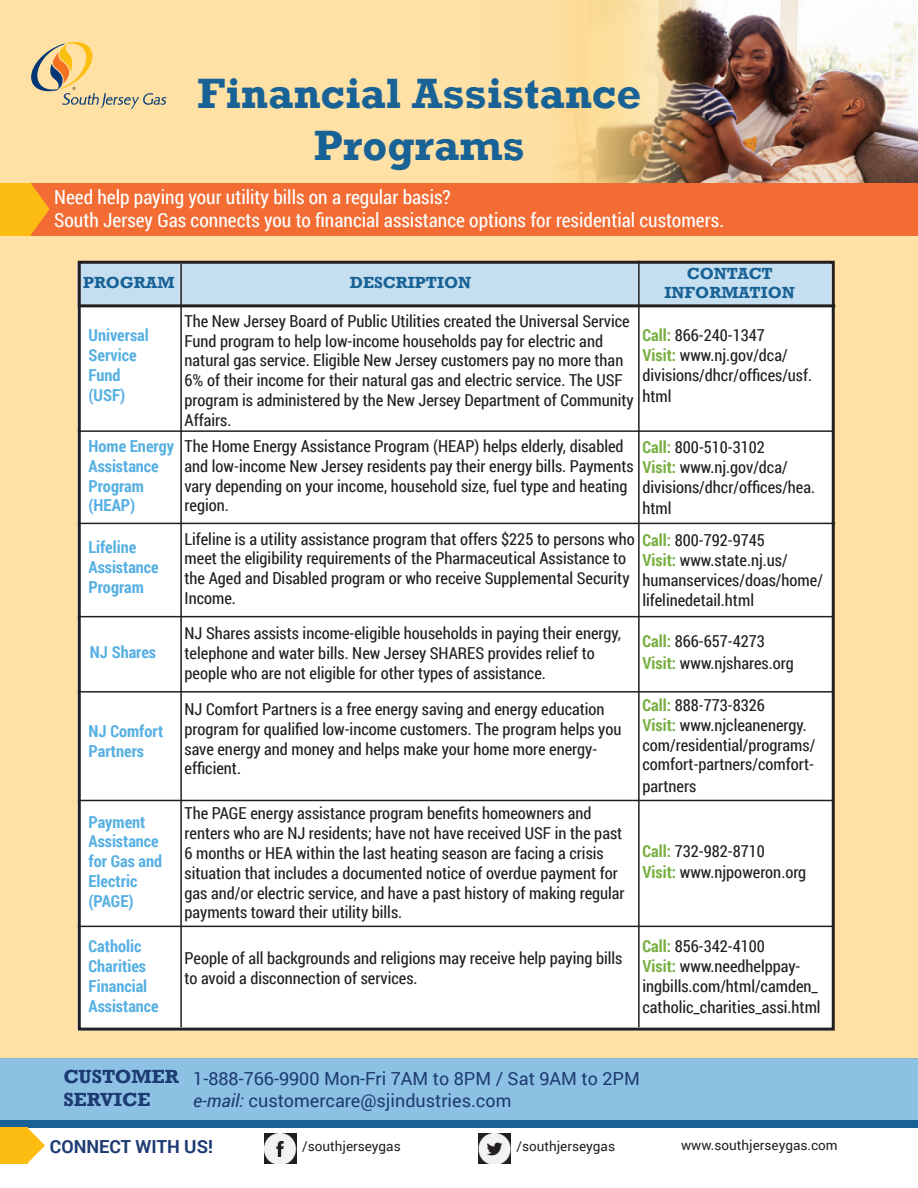
<style>
.page{position:relative;width:918px;height:1188px;background:#fff}
.page>*{position:absolute;margin:0;border:0;box-sizing:border-box;transform-origin:0 0}
.t1{font:700 43.5px/52.2px "Rockwell";color:#196296;text-align:center}
.t2{font:19.5px/23.4px "Roboto Condensed";color:#fff}
.t3{font:700 19.5px/23.4px "Rockwell";color:#1d3b72}
.t4{font:18px/21.6px "Roboto";color:#1d3a71}
.t5{font:700 18px "Roboto";color:#1d3b72}
.t6{font:16.5px/19.8px "Roboto Condensed";color:#231f20}
.t7{font:700 16.5px/19.8px "Roboto Condensed";color:#57b0e2}
.t8{font:700 16.5px/19.8px "Rockwell";color:#196296;text-align:center}
.t9{font:13.5px "Roboto";color:#231f20}
.s1{font-weight:700;color:#79ae42}
.s2{font-weight:700;color:#78af42}
.s3{font-style:italic}
</style>
<div class="page">
<div style="left:0;top:0;width:918px;height:1058px;background:#ffe1a5"></div>
<img style="left:556px;top:0;width:362px;height:183px">
<svg style="left:31px;top:42px;width:135px;height:67px"></svg>
<div style="left:11px;top:183px;width:907px;height:52px;background:#f26c34"></div>
<div style="left:0;top:1058px;width:918px;height:63px;background:#8cc1e3"></div>
<div style="left:78px;top:261px;width:754px;height:770px;background:#fff"></div>
<div style="left:78px;top:261px;width:753px;height:43px;background:#c5dff1"></div>
<hr style="left:78px;top:304px;width:757px;height:3px;background:#231f20">
<hr style="left:78px;top:430px;width:756px;height:2px;background:#231f20">
<hr style="left:78px;top:523px;width:757px;height:1px;background:#231f20">
<hr style="left:78px;top:616px;width:754px;height:1px;background:#231f20">
<hr style="left:78px;top:691px;width:756px;height:2px;background:#231f20">
<hr style="left:78px;top:800px;width:756px;height:1px;background:#231f20">
<hr style="left:78px;top:926px;width:756px;height:1px;background:#231f20">
<hr style="left:180px;top:264px;width:2px;height:763px;background:#231f20">
<hr style="left:638px;top:261px;width:2px;height:766px;background:#231f20">
<div style="left:78px;top:261px;width:757px;height:770px;border:3px solid #231f20"></div>
<div style="left:0;top:183px;width:30px;height:52px;background:#fdbc12"></div>
<svg style="left:30px;top:183px;width:20px;height:52px"></svg>
<div style="left:0;top:1120px;width:918px;height:8px;background:#196296"></div>
<div style="left:0;top:1127px;width:27px;height:37px;background:#fdbc12"></div>
<svg style="left:27px;top:1127px;width:18px;height:37px"></svg>
<img style="left:264px;top:1134px;width:32px;height:30px">
<img style="left:478px;top:1134px;width:33px;height:30px">
<h1 class="t1" style="left:197px;top:67px;width:446px">Financial Assistance<br>Programs</h1>
<p class="t2" style="left:54px;top:184px;width:671px">Need help paying your utility bills on a regular basis?<br>South Jersey Gas connects you to financial assistance options for residential customers.</p>
<p class="t8" style="left:83px;top:273px;width:93px">PROGRAM</p>
<p class="t8" style="left:350px;top:273px;width:123px">DESCRIPTION</p>
<p class="t8" style="left:665px;top:263px;width:132px">CONTACT<br>INFORMATION</p>
<p class="t7" style="left:89px;top:325px;width:62px">Universal<br>Service<br>Fund (USF)</p>
<p class="t6" style="left:185px;top:310px;width:451px">The New Jersey Board of Public Utilities created the Universal Service Fund program to help low-income households pay for electric and natural gas service. Eligible New Jersey customers pay no more than 6% of their income for their natural gas and electric service. The USF program is administered by the New Jersey Department of Community Affairs.</p>
<p class="t6" style="left:643px;top:325px;width:171px"><span class="s1">Call:</span> 866-240-1347<br><span class="s1">Visit:</span> www.nj.gov/dca/ divisions/dhcr/offices/usf.</p>
<p class="t6" style="left:643px;top:386px;width:31px">html</p>
<p class="t7" style="left:89px;top:436px;width:87px">Home Energy<br>Assistance<br>Program (HEAP)</p>
<p class="t6" style="left:185px;top:436px;width:451px">The Home Energy Assistance Program (HEAP) helps elderly, disabled and low-income New Jersey residents pay their energy bills. Payments vary depending on your income, household size, fuel type and heating region.</p>
<p class="t6" style="left:643px;top:437px;width:174px"><span class="s1">Call:</span> 800-510-3102<br><span class="s1">Visit:</span> www.nj.gov/dca/ divisions/dhcr/offices/hea.</p>
<p class="t6" style="left:643px;top:498px;width:31px">html</p>
<p class="t7" style="left:89px;top:537px;width:72px">Lifeline<br>Assistance<br>Program</p>
<p class="t6" style="left:185px;top:528px;width:452px">Lifeline is a utility assistance program that offers $225 to persons who meet the eligibility requirements of the Pharmaceutical Assistance to the Aged and Disabled program or who receive Supplemental Security Income.</p>
<p class="t6" style="left:643px;top:530px;width:182px"><span class="s1">Call:</span> 800-792-9745<br><span class="s1">Visit:</span> www.state.nj.us/ humanservices/doas/home/ lifelinedetail.html</p>
<p class="t7" style="left:90px;top:641px;width:68px">NJ Shares</p>
<p class="t6" style="left:185px;top:623px;width:438px">NJ Shares assists income-eligible households in paying their energy, telephone and water bills. New Jersey SHARES provides relief to people who are not eligible for other types of assistance.</p>
<p class="t6" style="left:643px;top:630px;width:153px;line-height:21.6px"><span class="s1">Call:</span> 866-657-4273<br><span class="s1">Visit:</span> www.njshares.org</p>
<p class="t7" style="left:89px;top:721px;width:76px">NJ Comfort<br>Partners</p>
<p class="t7" style="left:89px;top:811px;width:75px">Payment<br>Assistance for Gas and<br>Electric (PAGE)</p>
<p class="t7" style="left:89px;top:936px;width:72px">Catholic<br>Charities<br>Financial<br>Assistance</p>
<p class="t6" style="left:185px;top:699px;width:438px">NJ Comfort Partners is a free energy saving and energy education program for qualified low-income customers. The program helps you save energy and money and helps make your home more energy&shy;efficient.</p>
<p class="t6" style="left:643px;top:695px;width:174px"><span class="s1">Call:</span> 888-773-8326<br><span class="s1">Visit:</span> www.njcleanenergy. com/residential/programs/ comfort-partners/comfort-</p>
<p class="t6" style="left:643px;top:776px;width:55px">partners</p>
<p class="t6" style="left:185px;top:803px;width:442px">The PAGE energy assistance program benefits homeowners and renters who are NJ residents; have not have received USF in the past 6 months or HEA within the last heating season are facing a crisis situation that includes a documented notice of overdue payment for gas and/or electric service, and have a past history of making regular payments toward their utility bills.</p>
<p class="t6" style="left:643px;top:840px;width:165px;line-height:21.6px"><span class="s1">Call:</span> 732-982-8710<br><span class="s1">Visit:</span> www.njpoweron.org</p>
<p class="t6" style="left:185px;top:948px;width:439px">People of all backgrounds and religions may receive help paying bills to avoid a disconnection of services.</p>
<p class="t6" style="left:643px;top:936px;width:177px"><span class="s2">Call:</span> 856-342-4100<br><span class="s2">Visit:</span> www.needhelppay&shy;ingbills.com/html/camden_</p>
<p class="t6" style="left:643px;top:997px;width:180px">catholic_charities_assi.html</p>
<p class="t3" style="left:63px;top:1064px;width:117px">CUSTOMER<br>SERVICE</p>
<p class="t5" style="left:50px;top:1134px;width:164px">CONNECT WITH US!</p>
<p class="t4" style="left:193px;top:1067px;width:448px">1-888-766-9900 Mon-Fri 7AM to 8PM / Sat 9AM to 2PM <span class="s3">e-mail:</span> customercare@sjindustries.com</p>
<p class="t9" style="left:302px;top:1137px;width:100px">/southjerseygas</p>
<p class="t9" style="left:516px;top:1137px;width:100px">/southjerseygas</p>
<p class="t9" style="left:681px;top:1136px;width:158px">www.southjerseygas.com</p>
</div>
